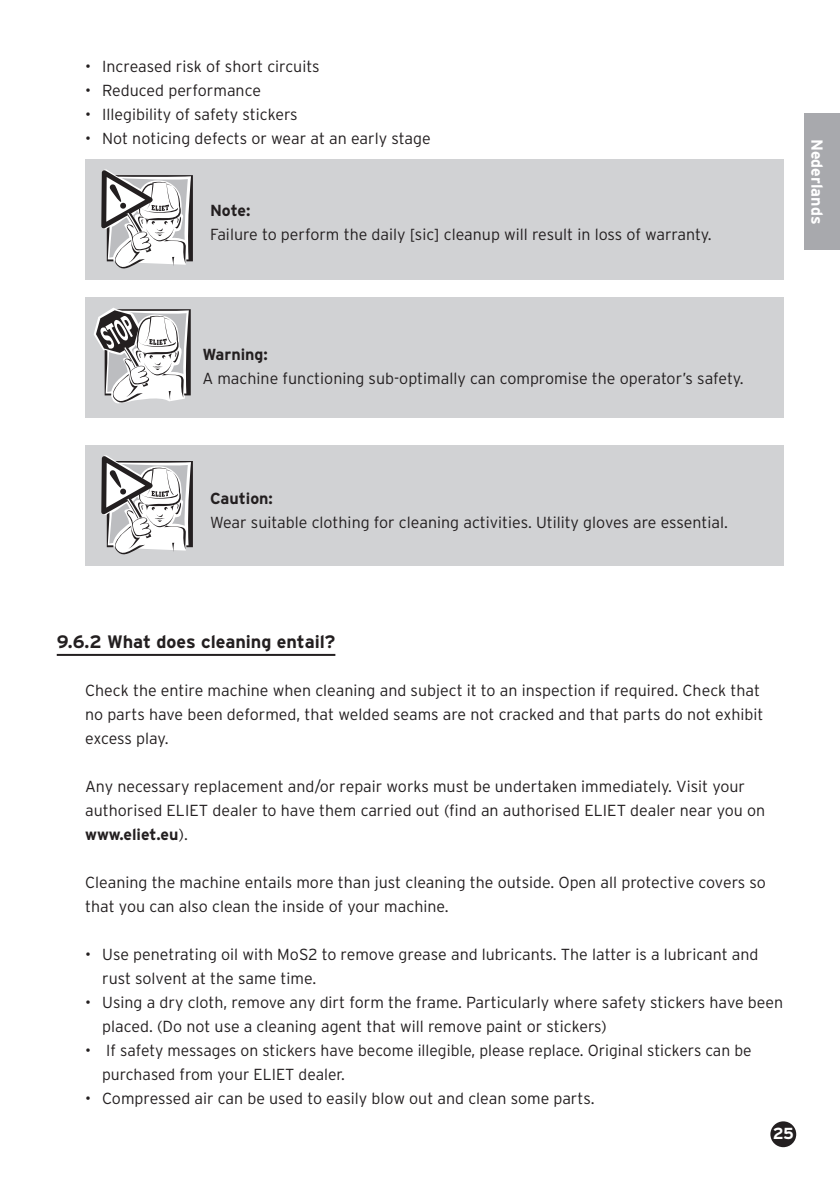
<style>
.page{position:relative;width:840px;height:1191px;background:#fff}
.page>*{position:absolute;margin:0;border:0;box-sizing:border-box;transform-origin:0 0}
.t1{font:700 18px "Interstate";color:#231f20}
.t2{font:300 16px/24px "Interstate";color:#231f20}
.t3{font:700 16px "Interstate";color:#231f20}
.t4{font:700 16px "Interstate";color:#fff}
.s1{font-weight:700}
</style>
<div class="page">
<div style="left:771px;top:1122px;width:23px;height:24px;background:#231f20;border-radius:50%"></div>
<div style="left:770px;top:1121px;width:25px;height:26px;border:2px solid #231f20;border-radius:50%"></div>
<div style="left:803px;top:113px;width:36px;height:136px;background:#a8a9ad"></div>
<div style="left:85px;top:445px;width:697px;height:121px;background:#d1d2d4"></div>
<div style="left:85px;top:297px;width:697px;height:121px;background:#d1d2d4"></div>
<div style="left:85px;top:159px;width:697px;height:121px;background:#d1d2d4"></div>
<hr style="left:57px;top:654px;width:278px;height:2px;background:#231f20">
<svg style="left:101px;top:170px;width:92px;height:98px"></svg>
<svg style="left:94px;top:308px;width:97px;height:95px"></svg>
<svg style="left:101px;top:455px;width:92px;height:99px"></svg>
<p class="t2" style="left:85px;top:55px;width:236px">• Increased risk of short circuits</p>
<p class="t2" style="left:85px;top:79px;width:177px">• Reduced performance</p>
<p class="t2" style="left:85px;top:103px;width:214px">• Illegibility of safety stickers</p>
<p class="t2" style="left:85px;top:127px;width:347px">• Not noticing defects or wear at an early stage</p>
<p class="t3" style="left:210px;top:203px;width:42px">Note:</p>
<p class="t2" style="left:210px;top:223px;width:503px">Failure to perform the daily [sic] cleanup will result in loss of warranty.</p>
<p class="t4" style="left:825px;top:139px;width:87px;rotate:90deg">Nederlands</p>
<p class="t3" style="left:202px;top:347px;width:67px">Warning:</p>
<p class="t2" style="left:202px;top:367px;width:542px">A machine functioning sub-optimally can compromise the operator’s safety.</p>
<p class="t3" style="left:210px;top:491px;width:64px">Caution:</p>
<p class="t2" style="left:210px;top:511px;width:519px">Wear suitable clothing for cleaning activities. Utility gloves are essential.</p>
<p class="t1" style="left:57px;top:634px;width:280px">9.6.2 What does cleaning entail?</p>
<p class="t2" style="left:85px;top:679px;width:679px">Check the entire machine when cleaning and subject it to an inspection if required. Check that no parts have been deformed, that welded seams are not cracked and that parts do not exhibit excess play.</p>
<p class="t2" style="left:85px;top:775px;width:681px">Any necessary replacement and/or repair works must be undertaken immediately. Visit your authorised ELIET dealer to have them carried out (find an authorised ELIET dealer near you on <span class="s1">www.eliet.eu</span>).</p>
<p class="t2" style="left:85px;top:871px;width:682px">Cleaning the machine entails more than just cleaning the outside. Open all protective covers so that you can also clean the inside of your machine.</p>
<p class="t2" style="left:102px;top:943px;width:657px;text-indent:-17px">• Use penetrating oil with MoS2 to remove grease and lubricants. The latter is a lubricant and rust solvent at the same time.</p>
<p class="t2" style="left:102px;top:991px;width:682px;text-indent:-17px">• Using a dry cloth, remove any dirt form the frame. Particularly where safety stickers have been placed. (Do not use a cleaning agent that will remove paint or stickers)</p>
<p class="t2" style="left:102px;top:1039px;width:650px;text-indent:-17px">• If safety messages on stickers have become illegible, please replace. Original stickers can be purchased from your ELIET dealer.</p>
<p class="t2" style="left:85px;top:1087px;width:510px">• Compressed air can be used to easily blow out and clean some parts.</p>
<p class="t4" style="left:772px;top:1126px;width:23px">25</p>
</div>
